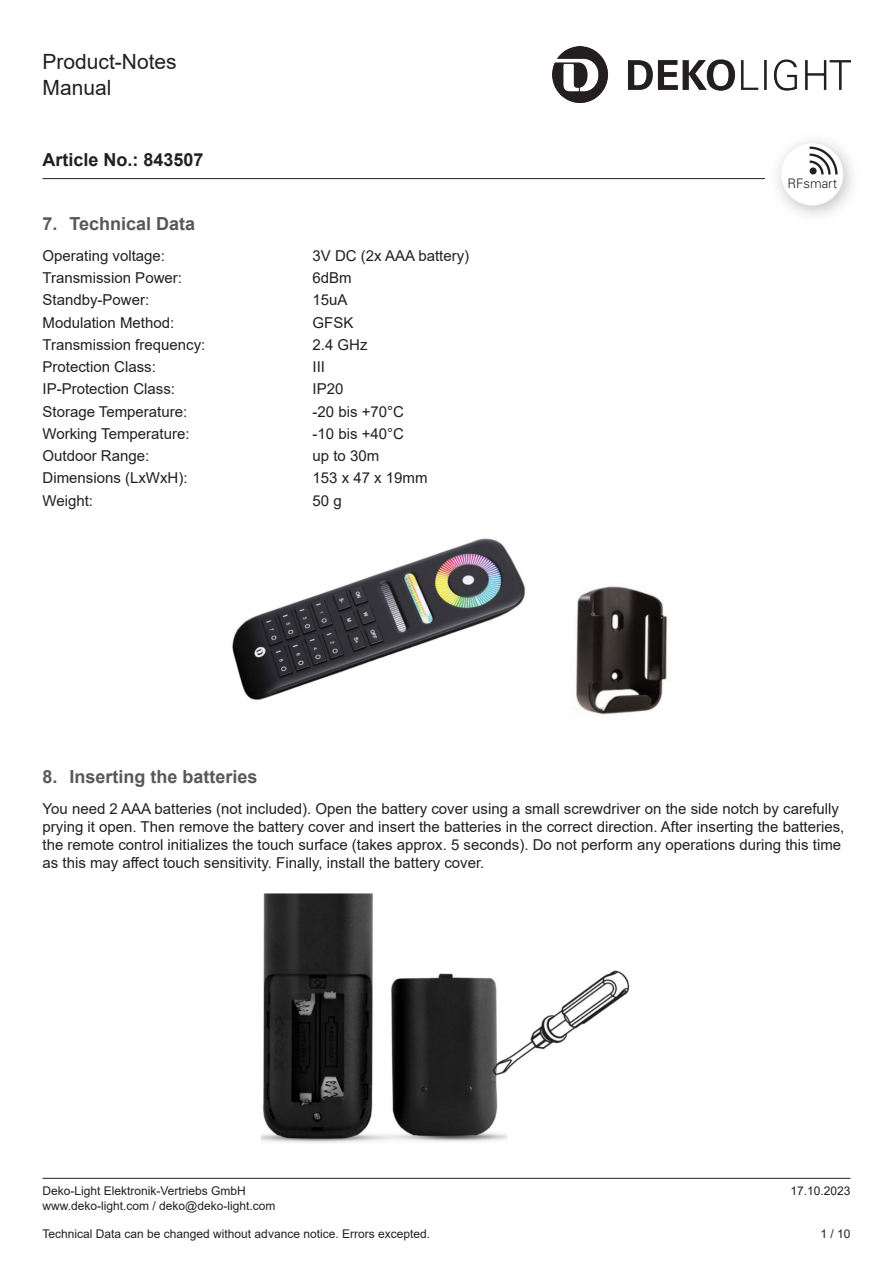
<style>
.page{position:relative;width:893px;height:1263px;background:#fff}
.page>*{position:absolute;margin:0;border:0;box-sizing:border-box;transform-origin:0 0}
.t1{font:21px/25.2px "Arial";color:#231f20}
.t2{font:700 18px "Arial";color:#57585a}
.t3{font:700 18px "Arial";color:#231f20}
.Lauftext{font:15px/18px "Arial";color:#231f20}
.Aufzählung_Kategorie{font:15px "Arial";color:#231f20}
.t4{font:300 13.2px "Univers";color:#231f20}
.t5{font:12px "Arial";color:#231f20}
</style>
<div class="page">
<hr style="left:43px;top:178px;width:807px;height:1px;background:#231f20">
<hr style="left:43px;top:1178px;width:807px;height:1px;background:#231f20">
<img style="left:553px;top:46px;width:297px;height:56px">
<img style="left:765px;top:140px;width:87px;height:75px">
<div style="left:781px;top:143px;width:62px;height:62px;background:#fff;border-radius:50%"></div>
<svg style="left:810px;top:146px;width:28px;height:28px"></svg>
<img style="left:232px;top:538px;width:436px;height:177px">
<img style="left:261px;top:893px;width:369px;height:250px">
<h1 class="t1" style="left:43px;top:49px;width:136px">Product-Notes<br>Manual</h1>
<p class="t3" style="left:43px;top:147px;width:163px">Article No.: 843507</p>
<p class="t2" style="left:43px;top:211px;width:154px">7. Technical Data</p>
<p class="Aufzählung_Kategorie" style="left:43px;top:245px;width:124px">Operating voltage:</p>
<p class="Aufzählung_Kategorie" style="left:313px;top:245px;width:158px">3V DC (2x AAA battery)</p>
<p class="Aufzählung_Kategorie" style="left:43px;top:267px;width:141px">Transmission Power:</p>
<p class="Aufzählung_Kategorie" style="left:313px;top:267px;width:41px">6dBm</p>
<p class="Aufzählung_Kategorie" style="left:43px;top:290px;width:108px">Standby-Power:</p>
<p class="Aufzählung_Kategorie" style="left:313px;top:290px;width:37px">15uA</p>
<p class="Aufzählung_Kategorie" style="left:43px;top:312px;width:133px">Modulation Method:</p>
<p class="Aufzählung_Kategorie" style="left:313px;top:312px;width:42px">GFSK</p>
<p class="Aufzählung_Kategorie" style="left:43px;top:334px;width:164px">Transmission frequency:</p>
<p class="Aufzählung_Kategorie" style="left:313px;top:334px;width:57px">2.4 GHz</p>
<p class="Aufzählung_Kategorie" style="left:43px;top:356px;width:115px">Protection Class:</p>
<p class="Aufzählung_Kategorie" style="left:313px;top:356px;width:14px">III</p>
<p class="Aufzählung_Kategorie" style="left:43px;top:379px;width:134px">IP-Protection Class:</p>
<p class="Aufzählung_Kategorie" style="left:313px;top:379px;width:32px">IP20</p>
<p class="Aufzählung_Kategorie" style="left:43px;top:401px;width:146px">Storage Temperature:</p>
<p class="Aufzählung_Kategorie" style="left:313px;top:401px;width:93px">-20 bis +70°C</p>
<p class="Aufzählung_Kategorie" style="left:43px;top:423px;width:149px">Working Temperature:</p>
<p class="Aufzählung_Kategorie" style="left:313px;top:423px;width:93px">-10 bis +40°C</p>
<p class="Aufzählung_Kategorie" style="left:43px;top:445px;width:108px">Outdoor Range:</p>
<p class="Aufzählung_Kategorie" style="left:313px;top:445px;width:68px">up to 30m</p>
<p class="Aufzählung_Kategorie" style="left:43px;top:468px;width:147px">Dimensions (LxWxH):</p>
<p class="Aufzählung_Kategorie" style="left:313px;top:468px;width:117px">153 x 47 x 19mm</p>
<p class="Aufzählung_Kategorie" style="left:43px;top:490px;width:52px">Weight:</p>
<p class="Aufzählung_Kategorie" style="left:313px;top:490px;width:31px">50 g</p>
<p class="t4" style="left:787px;top:175px;width:51px">RFsmart</p>
<p class="t2" style="left:43px;top:764px;width:217px">8. Inserting the batteries</p>
<p class="Lauftext" style="left:43px;top:800px;width:803px">You need 2 AAA batteries (not included). Open the battery cover using a small screwdriver on the side notch by carefully prying it open. Then remove the battery cover and insert the batteries in the correct direction. After inserting the batteries, the remote control initializes the touch surface (takes approx. 5 seconds). Do not perform any operations during this time as this may affect touch sensitivity. Finally, install the battery cover.</p>
<p class="t5" style="left:43px;top:1183px;width:205px">Deko-Light Elektronik-Vertriebs GmbH</p>
<p class="t5" style="left:790px;top:1183px;width:62px">17.10.2023</p>
<p class="t5" style="left:43px;top:1197px;width:234px">www.deko-light.com / deko@deko-light.com</p>
<p class="t5" style="left:43px;top:1226px;width:389px">Technical Data can be changed without advance notice. Errors excepted.</p>
<p class="t5" style="left:820px;top:1226px;width:32px">1 / 10</p>
</div>
